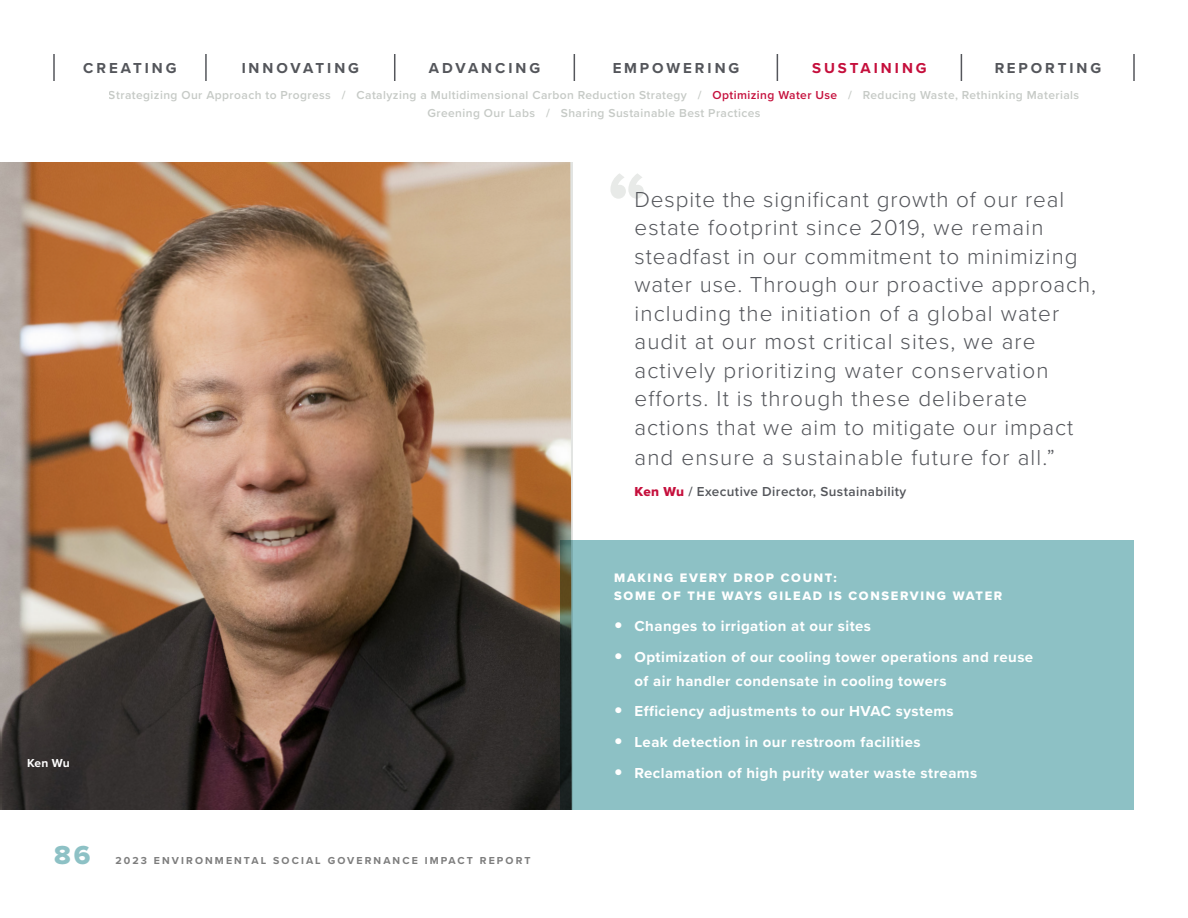
<style>
.page{position:relative;width:1188px;height:918px;background:#fff}
.page>*{position:absolute;margin:0;border:0;box-sizing:border-box;transform-origin:0 0}
.t1{font:27px "Proxima Nova Extrabld";color:#8dc1c5}
.Pull_Quote___SM{font:300 22.5px/28.7px "Proxima Nova";letter-spacing:.05em;color:#54565b}
.t2{font:700 15px/24px "Proxima Nova";letter-spacing:.03em;color:#fff}
.t3{font:700 15px "Proxima Nova";letter-spacing:.2em;color:#54565b}
.t4{font:700 15px "Proxima Nova";letter-spacing:.2em;color:#c50f3c}
.Quote_Attribution{font:600 13.5px "Proxima Nova";letter-spacing:.03em;color:#54565b}
.Subhead{font:12.75px/18px "Proxima Nova Extrabld";letter-spacing:.13em;color:#fff}
.t5{font:600 12px/18px "Proxima Nova";letter-spacing:.035em;color:#c6cac6;text-align:center}
.Footnote{font:700 12px "Proxima Nova";color:#fff}
.t6{font:700 10.5px "Proxima Nova";letter-spacing:.2em;color:#7d7d7d}
.s1{color:#c50f3c}
.s2{font-family:"Proxima Nova Extrabld";font-weight:400;color:#c50f3c}
.s3{font-family:"Proxima Nova Extrabld";font-weight:400;font-size:24px}
</style>
<div class="page">
<hr style="left:53px;top:54px;width:2px;height:27px;background:#54565b">
<hr style="left:205px;top:54px;width:2px;height:27px;background:#54565b">
<svg style="left:394px;top:54px;width:1px;height:27px"></svg>
<svg style="left:574px;top:54px;width:1px;height:27px"></svg>
<svg style="left:777px;top:54px;width:1px;height:27px"></svg>
<svg style="left:961px;top:54px;width:1px;height:27px"></svg>
<hr style="left:1133px;top:54px;width:2px;height:27px;background:#54565b">
<img style="left:0;top:162px;width:572px;height:648px">
<svg style="left:610px;top:173px;width:34px;height:26px"></svg>
<div style="left:560px;top:540px;width:574px;height:270px;background:#8dc1c5"></div>
<p class="t3" style="left:83px;top:57px;width:95px">CREATING</p>
<p class="t3" style="left:242px;top:57px;width:119px">INNOVATING</p>
<p class="t3" style="left:429px;top:57px;width:113px">ADVANCING</p>
<p class="t3" style="left:612px;top:57px;width:129px">EMPOWERING</p>
<p class="t4" style="left:812px;top:57px;width:116px">SUSTAINING</p>
<p class="t3" style="left:994px;top:57px;width:109px">REPORTING</p>
<p class="t5" style="left:109px;top:86px;width:972px">Strategizing Our Approach to Progress / Catalyzing a Multidimensional Carbon Reduction Strategy / <span class="s1">Optimizing Water Use</span> / Reducing Waste, Rethinking Materials<br>Greening Our Labs / Sharing Sustainable Best Practices</p>
<p class="Footnote" style="left:27px;top:754px;width:44px">Ken Wu</p>
<p class="t1" style="left:54px;top:835px;width:38px">86</p>
<p class="t6" style="left:116px;top:853px;width:417px">2023 ENVIRONMENTAL SOCIAL GOVERNANCE IMPACT REPORT</p>
<p class="Pull_Quote___SM" style="left:634px;top:184px;width:463px">Despite the significant growth of our real estate footprint since 2019, we remain steadfast in our commitment to minimizing water use. Through our proactive approach, including the initiation of a global water audit at our most critical sites, we are actively prioritizing water conservation efforts. It is through these deliberate actions that we aim to mitigate our impact and ensure a sustainable future for all.”</p>
<p class="Quote_Attribution" style="left:634px;top:482px;width:273px"><span class="s2">Ken Wu</span> / Executive Director, Sustainability</p>
<p class="Subhead" style="left:614px;top:569px;width:390px">MAKING EVERY DROP COUNT:<br>SOME OF THE WAYS GILEAD IS CONSERVING WATER</p>
<p class="t2" style="left:614px;top:614px;width:258px"><span class="s3">•</span> Changes to irrigation at our sites</p>
<p class="t2" style="left:634px;top:644px;width:400px;text-indent:-20px"><span class="s3">•</span> Optimization of our cooling tower operations and reuse of air handler condensate in cooling towers</p>
<p class="t2" style="left:614px;top:699px;width:341px"><span class="s3">•</span> Efficiency adjustments to our HVAC systems</p>
<p class="t2" style="left:614px;top:730px;width:308px"><span class="s3">•</span> Leak detection in our restroom facilities</p>
<p class="t2" style="left:614px;top:761px;width:365px"><span class="s3">•</span> Reclamation of high purity water waste streams</p>
</div>
